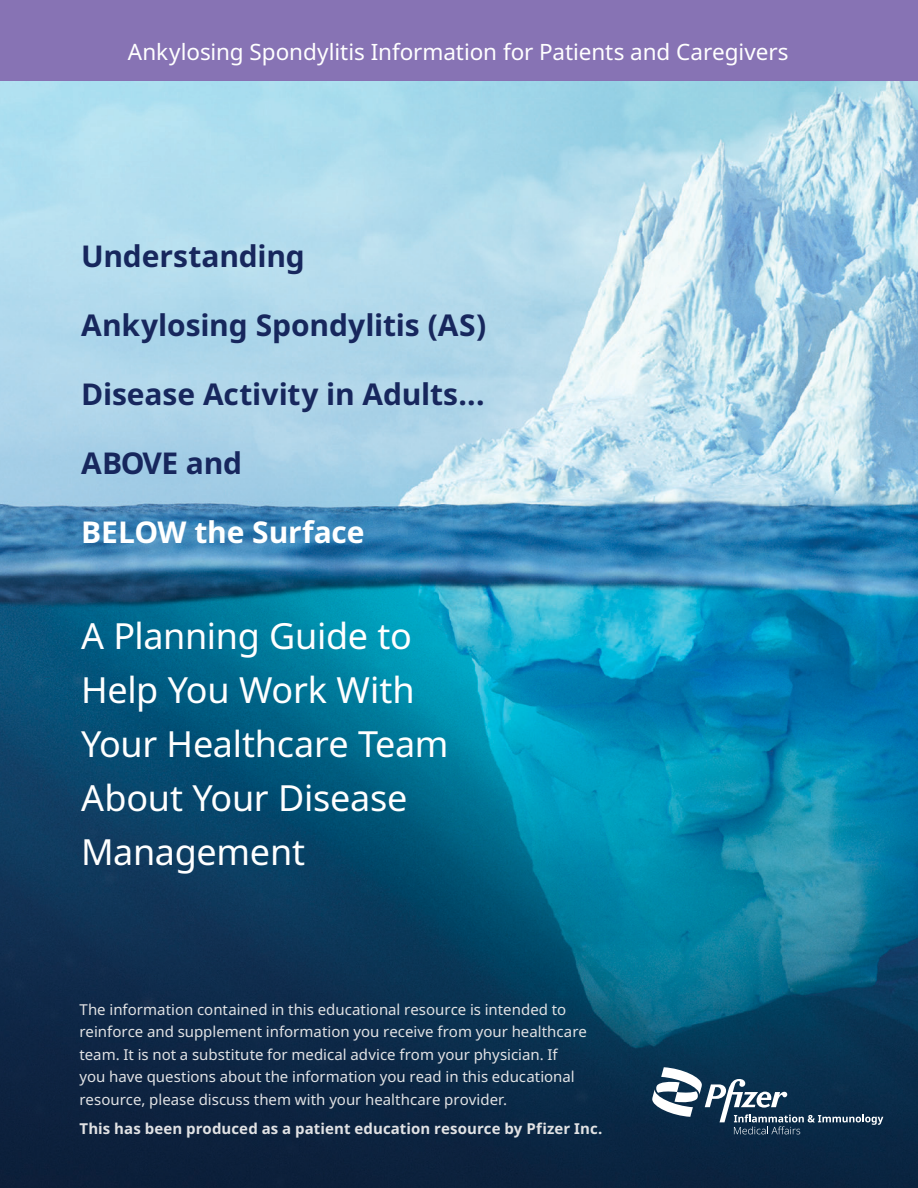
<style>
.page{position:relative;width:918px;height:1188px;background:#fff}
.page>*{position:absolute;margin:0;border:0;box-sizing:border-box;transform-origin:0 0}
.t1{font:36px/54px "Noto Sans";letter-spacing:-.01em;color:#fff}
.t2{font:700 30px "Noto Sans";letter-spacing:-.005em;color:#17275d}
.t3{font:700 30px "Noto Sans";letter-spacing:-.005em;color:#fff}
.t4{font:22.5px "Noto Sans";letter-spacing:-.005em;color:#fff}
.t5{font:15px/22.5px "Noto Sans";color:#e1e2e4}
.t6{font:700 15px "Noto Sans";letter-spacing:.005em;color:#e1e2e4}
</style>
<div class="page">
<img style="left:0;top:81px;width:918px;height:1107px">
<div style="left:0;top:0;width:918px;height:81px;background:#8773b4"></div>
<svg style="left:652px;top:1067px;width:231px;height:67px;background:#345169"></svg>
<h3 class="t4" style="left:128px;top:36px;width:663px">Ankylosing Spondylitis Information for Patients and Caregivers</h3>
<h2 class="t2" style="left:81px;top:235px;width:225px">Understanding</h2>
<h2 class="t2" style="left:81px;top:304px;width:407px">Ankylosing Spondylitis (AS)</h2>
<h2 class="t2" style="left:81px;top:373px;width:405px">Disease Activity in Adults...</h2>
<h2 class="t2" style="left:81px;top:442px;width:163px">ABOVE and</h2>
<h2 class="t3" style="left:81px;top:511px;width:285px">BELOW the Surface</h2>
<h1 class="t1" style="left:81px;top:610px;width:369px">A Planning Guide to<br>Help You Work With<br>Your Healthcare Team<br>About Your Disease<br>Management</h1>
<p class="t5" style="left:80px;top:998px;width:509px">The information contained in this educational resource is intended to reinforce and supplement information you receive from your healthcare team. It is not a substitute for medical advice from your physician. If you have questions about the information you read in this educational resource, please discuss them with your healthcare provider.</p>
<p class="t6" style="left:80px;top:1118px;width:524px">This has been produced as a patient education resource by Pfizer Inc.</p>
</div>
